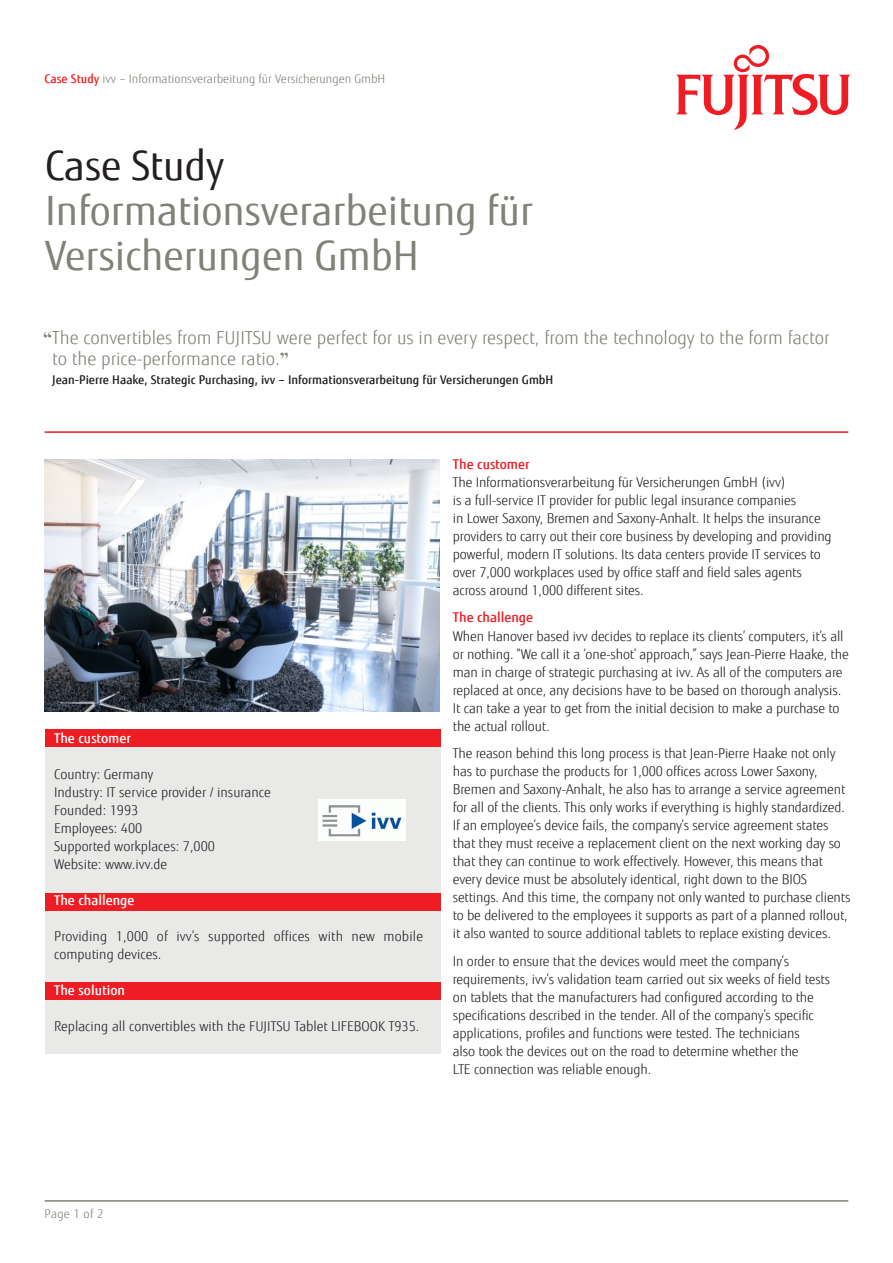
<style>
.page{position:relative;width:893px;height:1263px;background:#fff}
.page>*{position:absolute;margin:0;border:0;box-sizing:border-box;transform-origin:0 0}
.t1{font:40.5px/45px "Fujitsu Sans";color:#818178}
.t2{font:40.5px "Fujitsu Sans";color:#231f20}
.copy{font:300 18px/21px "Fujitsu Sans";color:#818178}
.copy-2{font:300 13.5px/18px "Fujitsu Sans";letter-spacing:-.01em;color:#231f20}
.copy-3{font:300 13.5px/18px "Fujitsu Sans";letter-spacing:.01em;color:#231f20}
.copy-4{font:500 13.5px "Fujitsu Sans";color:#fff}
.copy-5{font:500 13.5px "Fujitsu Sans";color:#ee1d23}
.copy-6{font:500 12px "Fujitsu Sans";color:#231f20}
.copy-7{font:300 12px "Fujitsu Sans";color:#818178}
.s1{font-weight:500;color:#ee1d23}
.s2{font-family:"Times New Roman";font-weight:700}
</style>
<div class="page">
<div style="left:45px;top:729px;width:395px;height:324px;background:#e9e9e8"></div>
<svg style="left:676px;top:45px;width:175px;height:85px"></svg>
<hr style="left:45px;top:431px;width:803px;height:2px;background:#ee1d23">
<hr style="left:45px;top:1200px;width:803px;height:2px;background:#818178">
<img style="left:45px;top:459px;width:394px;height:252px">
<div style="left:46px;top:729px;width:395px;height:18px;background:#ee1d23"></div>
<div style="left:46px;top:893px;width:395px;height:18px;background:#ee1d23"></div>
<div style="left:46px;top:982px;width:395px;height:18px;background:#ee1d23"></div>
<img style="left:318px;top:799px;width:87px;height:41px">
<p class="copy-7" style="left:45px;top:72px;width:342px"><span class="s1">Case Study</span> ivv – Informationsverarbeitung für Versicherungen GmbH</p>
<p class="t2" style="left:45px;top:141px;width:181px">Case Study</p>
<p class="t1" style="left:45px;top:189px;width:489px">Informationsverarbeitung für<br>Versicherungen GmbH</p>
<p class="copy" style="left:52px;top:327px;width:779px;text-indent:-9px"><span class="s2">“</span>The convertibles from FUJITSU were perfect for us in every respect, from the technology to the form factor to the price-performance ratio.<span class="s2">”</span></p>
<p class="copy-6" style="left:52px;top:372px;width:503px">Jean-Pierre Haake, Strategic Purchasing, ivv – Informationsverarbeitung für Versicherungen GmbH</p>
<p class="copy-4" style="left:54px;top:730px;width:78px">The customer</p>
<p class="copy-2" style="left:54px;top:765px;width:101px">Country: Germany</p>
<p class="copy-2" style="left:54px;top:783px;width:218px">Industry: IT service provider / insurance</p>
<p class="copy-2" style="left:54px;top:801px;width:86px">Founded: 1993</p>
<p class="copy-2" style="left:54px;top:819px;width:90px">Employees: 400</p>
<p class="copy-2" style="left:54px;top:837px;width:162px">Supported workplaces: 7,000</p>
<p class="copy-2" style="left:54px;top:855px;width:115px">Website: www.ivv.de</p>
<p class="copy-4" style="left:54px;top:892px;width:82px">The challenge</p>
<p class="copy-3" style="left:54px;top:927px;width:370px">Providing 1,000 of ivv’s supported offices with new mobile computing devices.</p>
<p class="copy-4" style="left:54px;top:982px;width:72px">The solution</p>
<p class="copy-2" style="left:54px;top:1017px;width:367px">Replacing all convertibles with the FUJITSU Tablet LIFEBOOK T935.</p>
<p class="copy-5" style="left:453px;top:456px;width:78px">The customer</p>
<p class="copy-2" style="left:453px;top:473px;width:380px">The Informationsverarbeitung für Versicherungen GmbH (ivv)<br>is a full-service IT provider for public legal insurance companies<br>in Lower Saxony, Bremen and Saxony-Anhalt. It helps the insurance providers to carry out their core business by developing and providing powerful, modern IT solutions. Its data centers provide IT services to over 7,000 workplaces used by office staff and field sales agents across around 1,000 different sites.</p>
<p class="copy-5" style="left:453px;top:609px;width:82px">The challenge</p>
<p class="copy-2" style="left:453px;top:627px;width:397px">When Hanover based ivv decides to replace its clients’ computers, it’s all or nothing. “We call it a ‘one-shot’ approach,” says Jean-Pierre Haake, the man in charge of strategic purchasing at ivv. As all of the computers are replaced at once, any decisions have to be based on thorough analysis.<br>It can take a year to get from the initial decision to make a purchase to the actual rollout.</p>
<p class="copy-2" style="left:453px;top:744px;width:399px">The reason behind this long process is that Jean-Pierre Haake not only has to purchase the products for 1,000 offices across Lower Saxony, Bremen and Saxony-Anhalt, he also has to arrange a service agreement for all of the clients. This only works if everything is highly standardized.<br>If an employee’s device fails, the company’s service agreement states that they must receive a replacement client on the next working day so that they can continue to work effectively. However, this means that every device must be absolutely identical, right down to the BIOS settings. And this time, the company not only wanted to purchase clients to be delivered to the employees it supports as part of a planned rollout, it also wanted to source additional tablets to replace existing devices.</p>
<p class="copy-2" style="left:453px;top:952px;width:379px">In order to ensure that the devices would meet the company’s requirements, ivv’s validation team carried out six weeks of field tests on tablets that the manufacturers had configured according to the specifications described in the tender. All of the company’s specific applications, profiles and functions were tested. The technicians<br>also took the devices out on the road to determine whether the<br>LTE connection was reliable enough.</p>
<p class="copy-7" style="left:45px;top:1207px;width:60px">Page 1 of 2</p>
</div>
